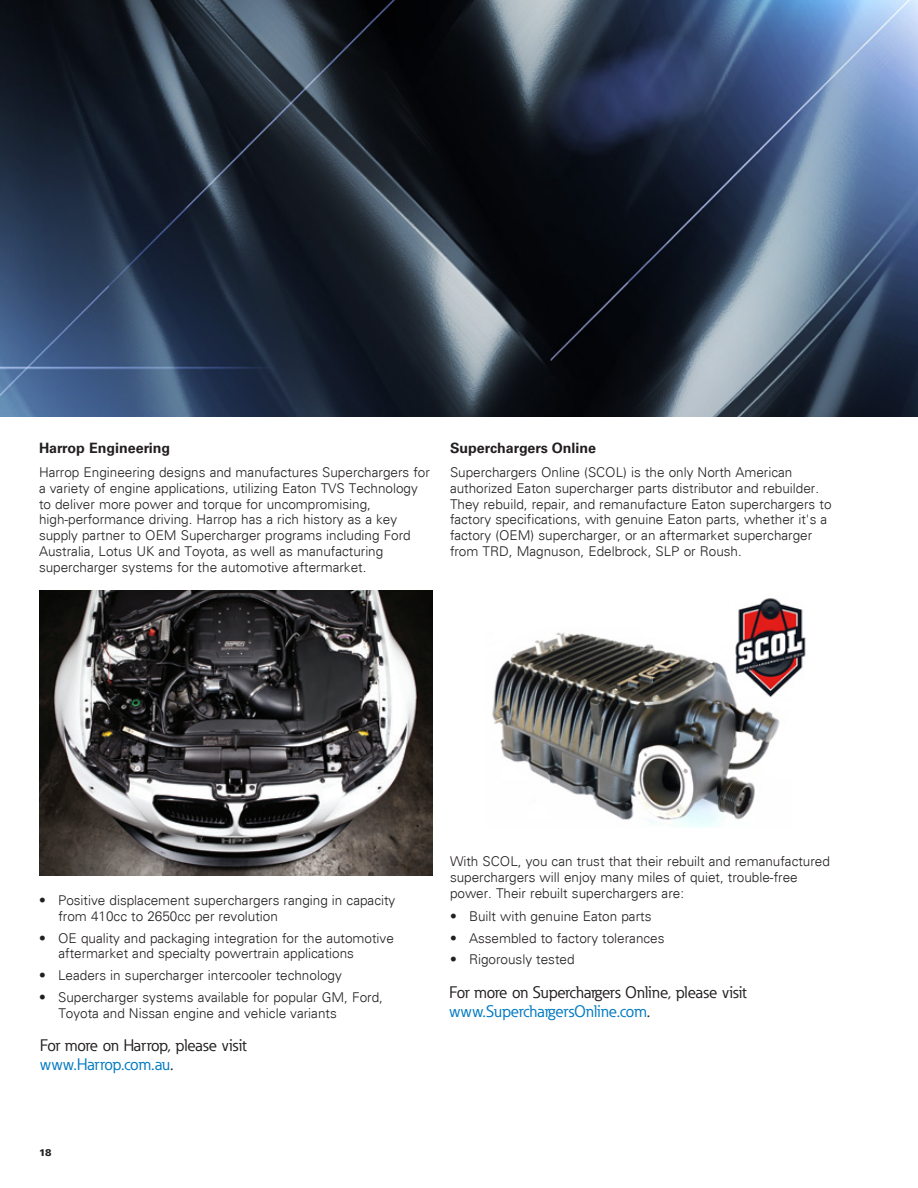
<style>
.page{position:relative;width:918px;height:1188px;background:#fff}
.page>*{position:absolute;margin:0;border:0;box-sizing:border-box;transform-origin:0 0}
.Overview{font:16.5px/19.5px "Eaton";letter-spacing:-.01em;color:#231f20}
.Overview-2{font:700 14.25px "Univers LT Pro 65";color:#231f20}
.Overview-3{font:300 13.5px/15.8px "Univers";color:#231f20}
.BodyCopy{font:300 13.5px/15.8px "Univers";color:#231f20}
.VersoFooter{font:900 9.75px "Univers LT Pro 75";color:#231f20}
.s1{color:#007ac2}
</style>
<div class="page">
<img style="left:492px;top:598px;width:314px;height:230px">
<img style="left:0;top:0;width:918px;height:416px">
<img style="left:39px;top:590px;width:393px;height:286px">
<p class="Overview-2" style="left:39px;top:440px;width:133px">Harrop Engineering</p>
<p class="Overview-3" style="left:39px;top:465px;width:392px">Harrop Engineering designs and manufactures Superchargers for a variety of engine applications, utilizing Eaton TVS Technology to deliver more power and torque for uncompromising, high-performance driving. Harrop has a rich history as a key supply partner to OEM Supercharger programs including Ford Australia, Lotus UK and Toyota, as well as manufacturing supercharger systems for the automotive aftermarket.</p>
<p class="Overview-2" style="left:450px;top:440px;width:148px">Superchargers Online</p>
<p class="Overview-3" style="left:450px;top:465px;width:383px">Superchargers Online (SCOL) is the only North American authorized Eaton supercharger parts distributor and rebuilder.<br>They rebuild, repair, and remanufacture Eaton superchargers to factory specifications, with genuine Eaton parts, whether it's a factory (OEM) supercharger, or an aftermarket supercharger from TRD, Magnuson, Edelbrock, SLP or Roush.</p>
<p class="BodyCopy" style="left:58px;top:892px;width:338px;text-indent:-19px">• Positive displacement superchargers ranging in capacity from 410cc to 2650cc per revolution</p>
<p class="BodyCopy" style="left:58px;top:930px;width:337px;text-indent:-19px">• OE quality and packaging integration for the automotive aftermarket and specialty powertrain applications</p>
<p class="BodyCopy" style="left:39px;top:967px;width:304px">• Leaders in supercharger intercooler technology</p>
<p class="BodyCopy" style="left:58px;top:989px;width:326px;text-indent:-19px">• Supercharger systems available for popular GM, Ford,<br>Toyota and Nissan engine and vehicle variants</p>
<p class="Overview" style="left:40px;top:1036px;width:208px">For more on Harrop, please visit <span class="s1">www.Harrop.com.au</span>.</p>
<p class="VersoFooter" style="left:39px;top:1146px;width:14px">18</p>
<p class="BodyCopy" style="left:450px;top:854px;width:381px">With SCOL, you can trust that their rebuilt and remanufactured superchargers will enjoy many miles of quiet, trouble-free power. Their rebuilt superchargers are:</p>
<p class="BodyCopy" style="left:450px;top:908px;width:203px">• Built with genuine Eaton parts</p>
<p class="BodyCopy" style="left:450px;top:930px;width:216px">• Assembled to factory tolerances</p>
<p class="BodyCopy" style="left:450px;top:952px;width:126px">• Rigorously tested</p>
<p class="Overview" style="left:449px;top:982px;width:299px">For more on Superchargers Online, please visit <span class="s1">www.SuperchargersOnline.com</span>.</p>
</div>
